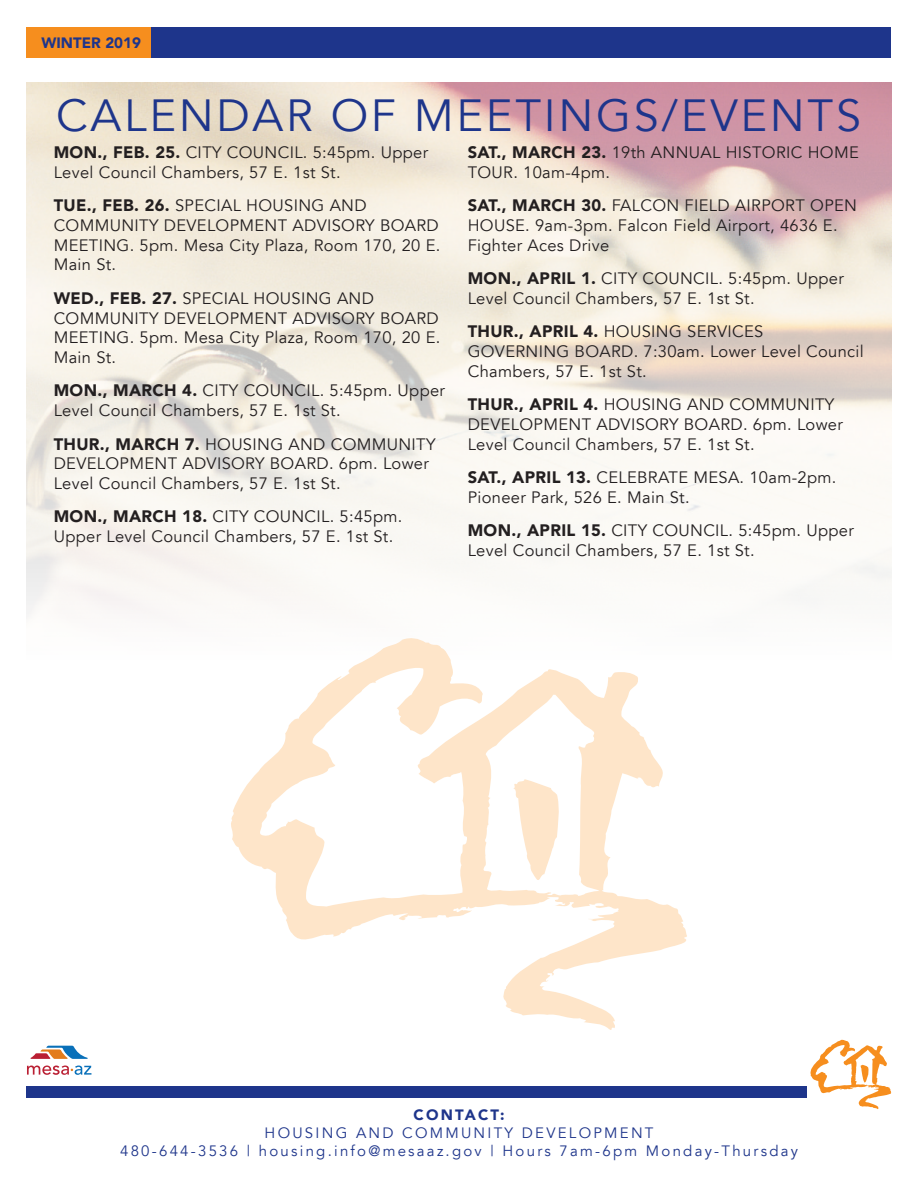
<style>
.page{position:relative;width:918px;height:1188px;background:#fff}
.page>*{position:absolute;margin:0;border:0;box-sizing:border-box;transform-origin:0 0}
.t1{font:45px "Avenir LT";letter-spacing:.06em;color:#1e358b}
.t2{font:16.5px/19.8px "Avenir LT";letter-spacing:.02em;color:#231f20}
.t3{font:15px/18px "Avenir LT";letter-spacing:.15em;color:#1e358b;text-align:center}
.t4{font:900 15px "Avenir LT";color:#1e358b}
.t5{font:900 15px "Avenir LT";letter-spacing:.15em;color:#1e358b}
.s1{font-family:"Avenir LT Std";font-weight:900}
</style>
<div class="page">
<div style="left:151px;top:27px;width:740px;height:31px;background:#1e358b"></div>
<div style="left:27px;top:27px;width:124px;height:31px;background:#f68e1e"></div>
<div style="left:27px;top:1086px;width:780px;height:12px;background:#1e358b"></div>
<svg style="left:31px;top:1046px;width:57px;height:13px"></svg>
<svg style="left:27px;top:1066px;width:64px;height:9px"></svg>
<svg style="left:810px;top:1040px;width:81px;height:70px"></svg>
<svg style="left:228px;top:637px;width:460px;height:393px"></svg>
<svg style="left:511px;top:779px;width:49px;height:103px"></svg>
<p class="t4" style="left:42px;top:34px;width:101px">WINTER 2019</p>
<h1 class="t1" style="left:56px;top:90px;width:806px">CALENDAR OF MEETINGS/EVENTS</h1>
<p class="t2" style="left:54px;top:143px;width:376px"><span class="s1">MON., FEB. 25.</span> CITY COUNCIL. 5:45pm. Upper<br>Level Council Chambers, 57 E. 1st St.</p>
<p class="t2" style="left:54px;top:196px;width:388px"><span class="s1">TUE., FEB. 26.</span> SPECIAL HOUSING AND<br>COMMUNITY DEVELOPMENT ADVISORY BOARD<br>MEETING. 5pm. Mesa City Plaza, Room 170, 20 E.<br>Main St.</p>
<p class="t2" style="left:54px;top:289px;width:388px"><span class="s1">WED., FEB. 27.</span> SPECIAL HOUSING AND<br>COMMUNITY DEVELOPMENT ADVISORY BOARD<br>MEETING. 5pm. Mesa City Plaza, Room 170, 20 E.<br>Main St.</p>
<p class="t2" style="left:54px;top:381px;width:393px"><span class="s1">MON., MARCH 4.</span> CITY COUNCIL. 5:45pm. Upper<br>Level Council Chambers, 57 E. 1st St.</p>
<p class="t2" style="left:54px;top:434px;width:383px"><span class="s1">THUR., MARCH 7.</span> HOUSING AND COMMUNITY<br>DEVELOPMENT ADVISORY BOARD. 6pm. Lower<br>Level Council Chambers, 57 E. 1st St.</p>
<p class="t2" style="left:54px;top:507px;width:350px"><span class="s1">MON., MARCH 18.</span> CITY COUNCIL. 5:45pm.<br>Upper Level Council Chambers, 57 E. 1st St.</p>
<p class="t2" style="left:468px;top:143px;width:393px"><span class="s1">SAT., MARCH 23.</span> 19th ANNUAL HISTORIC HOME<br>TOUR. 10am-4pm.</p>
<p class="t2" style="left:468px;top:196px;width:391px"><span class="s1">SAT., MARCH 30.</span> FALCON FIELD AIRPORT OPEN<br>HOUSE. 9am-3pm. Falcon Field Airport, 4636 E.<br>Fighter Aces Drive</p>
<p class="t2" style="left:468px;top:269px;width:378px"><span class="s1">MON., APRIL 1.</span> CITY COUNCIL. 5:45pm. Upper<br>Level Council Chambers, 57 E. 1st St.</p>
<p class="t2" style="left:468px;top:322px;width:398px"><span class="s1">THUR., APRIL 4.</span> HOUSING SERVICES<br>GOVERNING BOARD. 7:30am. Lower Level Council<br>Chambers, 57 E. 1st St.</p>
<p class="t2" style="left:468px;top:395px;width:377px"><span class="s1">THUR., APRIL 4.</span> HOUSING AND COMMUNITY<br>DEVELOPMENT ADVISORY BOARD. 6pm. Lower<br>Level Council Chambers, 57 E. 1st St.</p>
<p class="t2" style="left:468px;top:468px;width:370px"><span class="s1">SAT., APRIL 13.</span> CELEBRATE MESA. 10am-2pm.<br>Pioneer Park, 526 E. Main St.</p>
<p class="t2" style="left:468px;top:521px;width:388px"><span class="s1">MON., APRIL 15.</span> CITY COUNCIL. 5:45pm. Upper<br>Level Council Chambers, 57 E. 1st St.</p>
<p class="t5" style="left:414px;top:1106px;width:93px">CONTACT:</p>
<p class="t3" style="left:120px;top:1125px;width:679px">HOUSING AND COMMUNITY DEVELOPMENT<br>480-644-3536 | housing.info@mesaaz.gov | Hours 7am-6pm Monday-Thursday</p>
</div>
